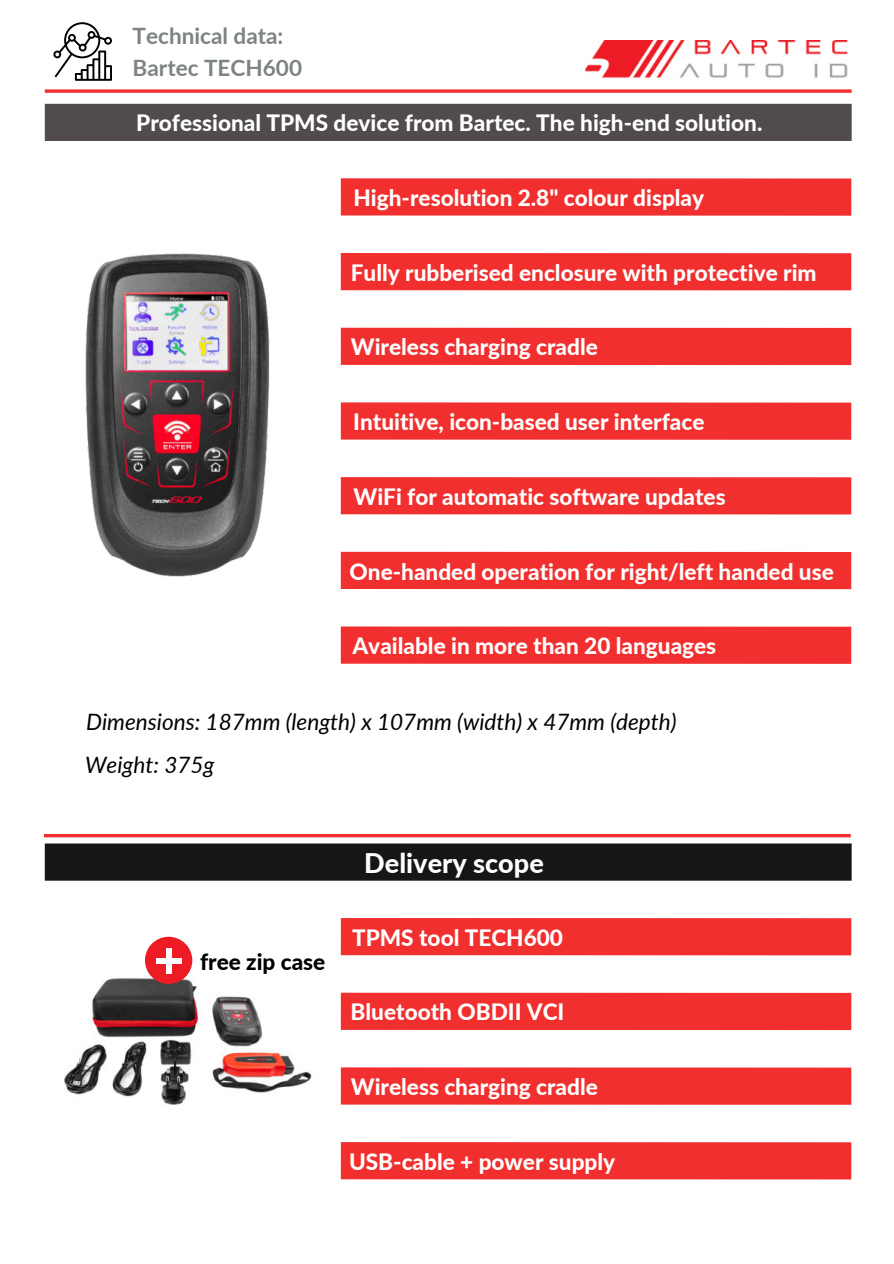
<style>
.page{position:relative;width:894px;height:1264px;background:#fff}
.page>*{position:absolute;margin:0;border:0;box-sizing:border-box;transform-origin:0 0}
.t1{font:800 27px "Lato";color:#fff}
.t2{font:800 22.5px "Lato";color:#fff}
.t3{font:italic 22.5px/43px "Lato";color:#000}
.t4{font:700 22.5px/31.5px "Lato";color:#7c8382}
.t5{font:800 22.5px "Lato";color:#000}
</style>
<div class="page">
<img style="left:584px;top:40px;width:264px;height:39px">
<svg style="left:45px;top:89px;width:806px;height:4px;background:#f24e4e"></svg>
<svg style="left:53px;top:22px;width:59px;height:59px"></svg>
<img style="left:64px;top:945px;width:248px;height:160px">
<div style="left:45px;top:843px;width:806px;height:37px;background:#171515"></div>
<hr style="left:44px;top:834px;width:806px;height:3px;background:#f12f2e">
<div style="left:45px;top:104px;width:806px;height:37px;background:#514b4b"></div>
<div style="left:341px;top:178px;width:510px;height:38px;background:#f12f2e"></div>
<div style="left:341px;top:253px;width:510px;height:37px;background:#f12f2e"></div>
<div style="left:341px;top:328px;width:510px;height:37px;background:#f12f2e"></div>
<div style="left:341px;top:402px;width:510px;height:38px;background:#f12f2e"></div>
<div style="left:341px;top:477px;width:510px;height:37px;background:#f12f2e"></div>
<div style="left:341px;top:552px;width:510px;height:37px;background:#f12f2e"></div>
<div style="left:341px;top:626px;width:510px;height:38px;background:#f12f2e"></div>
<img style="left:85px;top:253px;width:185px;height:324px">
<div style="left:341px;top:918px;width:510px;height:37px;background:#f12f2e"></div>
<div style="left:341px;top:992px;width:510px;height:38px;background:#f12f2e"></div>
<div style="left:341px;top:1067px;width:510px;height:37px;background:#f12f2e"></div>
<div style="left:341px;top:1142px;width:510px;height:37px;background:#f12f2e"></div>
<div style="left:145px;top:936px;width:47px;height:47px;background:#ed1b24;border-radius:50%"></div>
<div style="left:156px;top:957px;width:25px;height:6px;background:#fff"></div>
<div style="left:166px;top:948px;width:6px;height:25px;background:#fff"></div>
<p class="t4" style="left:133px;top:20px;width:171px">Technical data:<br>Bartec TECH600</p>
<p class="t2" style="left:136px;top:106px;width:627px">Professional TPMS device from Bartec. The high-end solution.</p>
<p class="t2" style="left:353px;top:181px;width:352px">High-resolution 2.8" colour display</p>
<p class="t2" style="left:351px;top:256px;width:467px">Fully rubberised enclosure with protective rim</p>
<p class="t2" style="left:351px;top:330px;width:248px">Wireless charging cradle</p>
<p class="t2" style="left:353px;top:405px;width:352px">Intuitive, icon-based user interface</p>
<p class="t2" style="left:353px;top:480px;width:373px">WiFi for automatic software updates</p>
<p class="t2" style="left:349px;top:554px;width:485px">One-handed operation for right/left handed use</p>
<p class="t2" style="left:352px;top:629px;width:365px">Available in more than 20 languages</p>
<p class="t3" style="left:85px;top:699px;width:593px">Dimensions: 187mm (length) x 107mm (width) x 47mm (depth)<br>Weight: 375g</p>
<p class="t1" style="left:364px;top:842px;width:181px">Delivery scope</p>
<p class="t5" style="left:200px;top:944px;width:127px">free zip case</p>
<p class="t2" style="left:352px;top:920px;width:212px">TPMS tool TECH600</p>
<p class="t2" style="left:350px;top:995px;width:215px">Bluetooth OBDII VCI</p>
<p class="t2" style="left:351px;top:1070px;width:248px">Wireless charging cradle</p>
<p class="t2" style="left:349px;top:1144px;width:267px">USB-cable + power supply</p>
</div>
